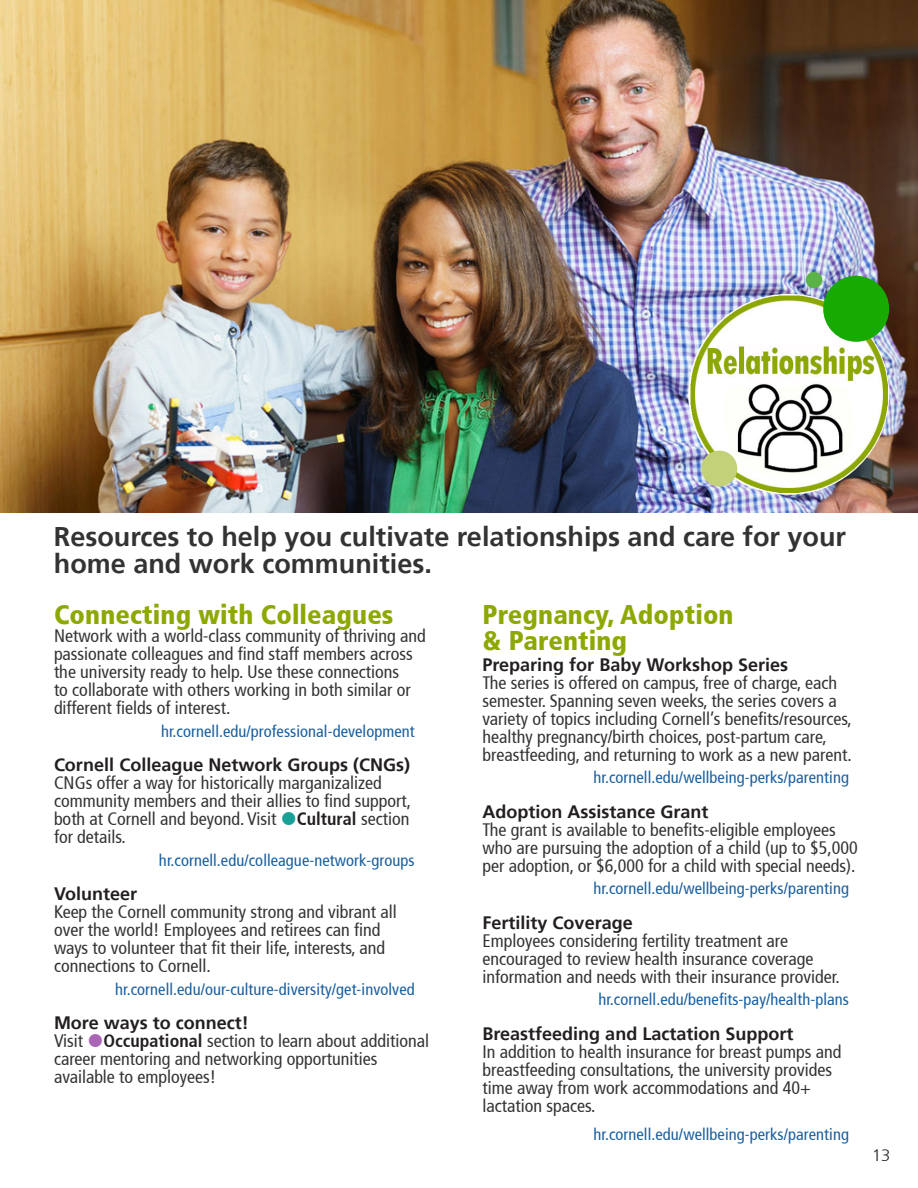
<style>
.page{position:relative;width:918px;height:1188px;background:#fff}
.page>*{position:absolute;margin:0;border:0;box-sizing:border-box;transform-origin:0 0}
.Chapter_description{font:700 27px/27px "Frutiger 65";color:#333}
.Section_Heading{font:900 condensed 27px "Frutiger 77";letter-spacing:.005em;color:#8da801}
.Blurb_Text{font:condensed 18px/18px "Frutiger 57";color:#333}
.t1{font:700 18px "Frutiger 65";color:#231f20}
.Blurb_Contact_Info{font:condensed 16.5px "Frutiger 57";letter-spacing:.005em;color:#175d9e}
.t2{font:300 16.5px "Frutiger 45";color:#231f20}
.s1{font-family:"Frutiger 67";font-weight:700;color:#231f20}
</style>
<div class="page">
<img style="left:0;top:0;width:918px;height:513px">
<img style="left:688px;top:294px;width:201px;height:201px;border-radius:100px">
<div style="left:823px;top:276px;width:66px;height:66px;background:#17aa02;border-radius:50%"></div>
<div style="left:806px;top:272px;width:16px;height:16px;background:#5bb246;border-radius:50%"></div>
<div style="left:701px;top:451px;width:36px;height:35px;background:#c3d178;border-radius:50%"></div>
<p class="Chapter_description" style="left:54px;top:523px;width:794px">Resources to help you cultivate relationships and care for your home and work communities.</p>
<p class="Section_Heading" style="left:54px;top:599px;width:341px">Connecting with Colleagues</p>
<p class="Blurb_Text" style="left:54px;top:627px;width:373px">Network with a world-class community of thriving and passionate colleagues and find staff members across the university ready to help. Use these connections<br>to collaborate with others working in both similar or different fields of interest.</p>
<p class="Blurb_Contact_Info" style="left:161px;top:721px;width:255px">hr.cornell.edu/professional-development</p>
<p class="t1" style="left:54px;top:754px;width:358px">Cornell Colleague Network Groups (CNGs)</p>
<p class="Blurb_Text" style="left:54px;top:774px;width:359px">CNGs offer a way for historically marganizalized community members and their allies to find support, both at Cornell and beyond. Visit <span class="s1">Cultural</span> section for details.</p>
<p class="Blurb_Contact_Info" style="left:159px;top:850px;width:257px">hr.cornell.edu/colleague-network-groups</p>
<p class="t1" style="left:54px;top:883px;width:85px">Volunteer</p>
<p class="Blurb_Text" style="left:54px;top:903px;width:344px">Keep the Cornell community strong and vibrant all over the world! Employees and retirees can find ways to volunteer that fit their life, interests, and connections to Cornell.</p>
<p class="Blurb_Contact_Info" style="left:115px;top:979px;width:301px">hr.cornell.edu/our-culture-diversity/get-involved</p>
<p class="t1" style="left:54px;top:1012px;width:196px">More ways to connect!</p>
<p class="Blurb_Text" style="left:54px;top:1032px;width:377px">Visit <span class="s1">Occupational</span> section to learn about additional career mentoring and networking opportunities available to employees!</p>
<p class="Section_Heading" style="left:483px;top:599px;width:253px">Pregnancy, Adoption</p>
<p class="Section_Heading" style="left:483px;top:624px;width:146px">&amp; Parenting</p>
<p class="t1" style="left:483px;top:654px;width:307px">Preparing for Baby Workshop Series</p>
<p class="Blurb_Text" style="left:483px;top:674px;width:371px">The series is offered on campus, free of charge, each semester. Spanning seven weeks, the series covers a variety of topics including Cornell’s benefits/resources, healthy pregnancy/birth choices, post-partum care, breastfeeding, and returning to work as a new parent.</p>
<p class="Blurb_Contact_Info" style="left:594px;top:768px;width:257px">hr.cornell.edu/wellbeing-perks/parenting</p>
<p class="t1" style="left:483px;top:801px;width:227px">Adoption Assistance Grant</p>
<p class="Blurb_Text" style="left:483px;top:821px;width:377px">The grant is available to benefits-eligible employees who are pursuing the adoption of a child (up to $5,000 per adoption, or $6,000 for a child with special needs).</p>
<p class="Blurb_Contact_Info" style="left:594px;top:879px;width:257px">hr.cornell.edu/wellbeing-perks/parenting</p>
<p class="t1" style="left:483px;top:912px;width:152px">Fertility Coverage</p>
<p class="Blurb_Text" style="left:483px;top:932px;width:359px">Employees considering fertility treatment are encouraged to review health insurance coverage information and needs with their insurance provider.</p>
<p class="Blurb_Contact_Info" style="left:598px;top:990px;width:252px">hr.cornell.edu/benefits-pay/health-plans</p>
<p class="t1" style="left:483px;top:1023px;width:312px">Breastfeeding and Lactation Support</p>
<p class="Blurb_Text" style="left:483px;top:1043px;width:360px">In addition to health insurance for breast pumps and breastfeeding consultations, the university provides time away from work accommodations and 40+ lactation spaces.</p>
<p class="Blurb_Contact_Info" style="left:594px;top:1125px;width:257px">hr.cornell.edu/wellbeing-perks/parenting</p>
<p class="t2" style="left:872px;top:1146px;width:20px">13</p>
</div>
